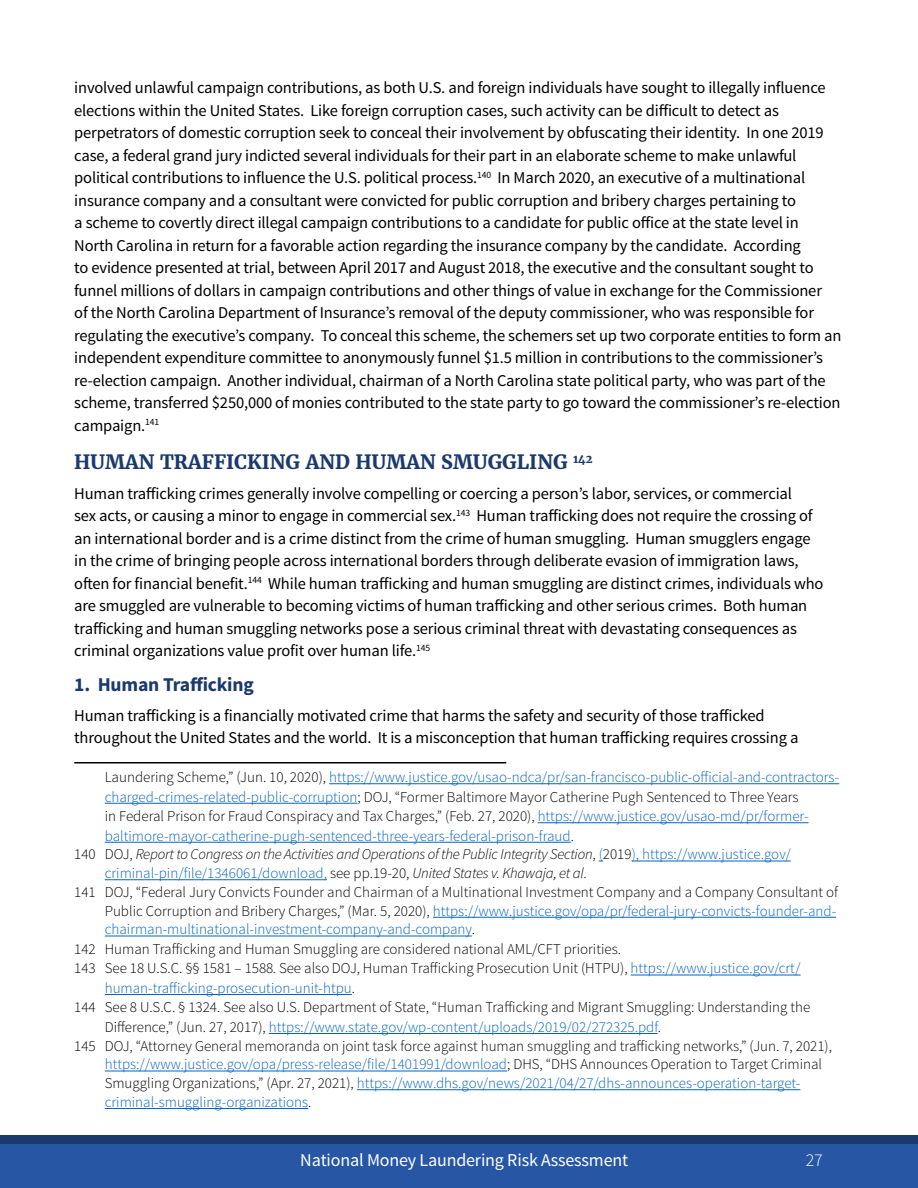
<style>
.page{position:relative;width:918px;height:1188px;background:#fff}
.page>*{position:absolute;margin:0;border:0;box-sizing:border-box;transform-origin:0 0}
.t1{font:700 19.5px "Merriweather";color:#1a396e}
.t2{font:700 19.5px "Source Sans Pro";letter-spacing:-.01em;color:#1a396e}
.t3{font:18px "Source Sans Pro";letter-spacing:-.01em;color:#fff}
.t4{font:300 18px "Source Sans Pro";color:#fff}
.t5{font:16.5px/22.5px "Source Sans Pro";letter-spacing:-.01em;color:#000}
.t6{font:300 15px/18.8px "Source Sans Pro";color:#000}
.t7{font:300 15px/19.5px "Source Sans Pro";color:#0563c1}
.t8{font:italic 300 15px/18.8px "Source Sans Pro";letter-spacing:-.015em;color:#000}
.s1{color:#000}
.s2{font-style:normal}
.s3{font-style:normal;color:#0563c1}
.s4{color:#0563c1}
.s5{font-style:italic}
</style>
<div class="page">
<div style="left:0;top:1136px;width:918px;height:52px;background:#2756a4"></div>
<div style="left:0;top:1135px;width:918px;height:9px;background:#1a396e"></div>
<hr style="left:105px;top:1108px;width:203px;height:1px;background:#0563c1">
<hr style="left:357px;top:1089px;width:443px;height:1px;background:#0563c1">
<hr style="left:105px;top:1071px;width:402px;height:1px;background:#0563c1">
<hr style="left:269px;top:1033px;width:389px;height:1px;background:#0563c1">
<hr style="left:105px;top:994px;width:247px;height:1px;background:#0563c1">
<hr style="left:631px;top:975px;width:170px;height:1px;background:#0563c1">
<hr style="left:105px;top:936px;width:367px;height:1px;background:#0563c1">
<hr style="left:433px;top:917px;width:403px;height:1px;background:#0563c1">
<hr style="left:105px;top:879px;width:222px;height:1px;background:#0563c1">
<hr style="left:632px;top:861px;width:159px;height:1px;background:#0563c1">
<hr style="left:105px;top:842px;width:466px;height:1px;background:#0563c1">
<hr style="left:538px;top:822px;width:271px;height:1px;background:#0563c1">
<hr style="left:105px;top:803px;width:252px;height:1px;background:#0563c1">
<hr style="left:329px;top:783px;width:510px;height:1px;background:#0563c1">
<hr style="left:74px;top:762px;width:432px;height:1px;background:#000">
<p class="t5" style="left:74px;top:77px;width:769px">involved unlawful campaign contributions, as both U.S. and foreign individuals have sought to illegally influence elections within the United States. Like foreign corruption cases, such activity can be dificult to detect as perpetrators of domestic corruption seek to conceal their involvement by obfuscating their identity. In one 2019 case, a federal grand jury indicted several individuals for their part in an elaborate scheme to make unlawful political contributions to influence the U.S. political process.<sup>140</sup> In March 2020, an executive of a multinational insurance company and a consultant were convicted for public corruption and bribery charges pertaining to<br>a scheme to covertly direct illegal campaign contributions to a candidate for public ofice at the state level in North Carolina in return for a favorable action regarding the insurance company by the candidate. According<br>to evidence presented at trial, between April 2017 and August 2018, the executive and the consultant sought to funnel millions of dollars in campaign contributions and other things of value in exchange for the Commissioner<br>of the North Carolina Department of Insurance’s removal of the deputy commissioner, who was responsible for regulating the executive’s company. To conceal this scheme, the schemers set up two corporate entities to form an independent expenditure committee to anonymously funnel $1.5 million in contributions to the commissioner’s re-election campaign. Another individual, chairman of a North Carolina state political party, who was part of the scheme, transferred $250,000 of monies contributed to the state party to go toward the commissioner’s re-election campaign.<sup>141</sup></p>
<p class="t1" style="left:74px;top:450px;width:520px">HUMAN TRAFFICKING AND HUMAN SMUGGLING <sup>142</sup></p>
<p class="t5" style="left:74px;top:482px;width:751px">Human traficking crimes generally involve compelling or coercing a person’s labor, services, or commercial<br>sex acts, or causing a minor to engage in commercial sex.<sup>143</sup> Human traficking does not require the crossing of an international border and is a crime distinct from the crime of human smuggling. Human smugglers engage in the crime of bringing people across international borders through deliberate evasion of immigration laws, ofen for financial benefit.<sup>144</sup> While human traficking and human smuggling are distinct crimes, individuals who are smuggled are vulnerable to becoming victims of human traficking and other serious crimes. Both human traficking and human smuggling networks pose a serious criminal threat with devastating consequences as criminal organizations value profit over human life.<sup>145</sup></p>
<p class="t2" style="left:74px;top:672px;width:181px">1. Human Traficking</p>
<p class="t5" style="left:74px;top:704px;width:726px">Human traficking is a financially motivated crime that harms the safety and security of those traficked throughout the United States and the world. It is a misconception that human traficking requires crossing a</p>
<p class="t7" style="left:105px;top:768px;width:736px"><span class="s1">Laundering Scheme,” (Jun. 10, 2020),</span> https://www.justice.gov/usao-ndca/pr/san-francisco-public-oficial-and-contractors&shy;charged-crimes-related-public-corruption<span class="s1">; DOJ, “Former Baltimore Mayor Catherine Pugh Sentenced to Three Years<br>in Federal Prison for Fraud Conspiracy and Tax Charges,” (Feb. 27, 2020),</span> https://www.justice.gov/usao-md/pr/former&shy;baltimore-mayor-catherine-pugh-sentenced-three-years-federal-prison-fraud<span class="s1">.</span></p>
<p class="t8" style="left:105px;top:845px;width:688px;text-indent:-31px"><span class="s2">140 DOJ,</span> Report to Congress on the Activities and Operations ofthe Public Integrity Section<span class="s2">,</span> <span class="s3">(</span><span class="s2">2019</span><span class="s3">), https://www.justice.gov/ criminal-pin/file/1346061/download,</span> <span class="s2">see pp.19-20,</span> United States v. Khawaja, et al<span class="s2">.</span></p>
<p class="t6" style="left:105px;top:883px;width:735px;text-indent:-31px">141 DOJ, “Federal Jury Convicts Founder and Chairman of a Multinational Investment Company and a Company Consultant of<br>Public Corruption and Bribery Charges,” (Mar. 5, 2020), <span class="s4">https://www.justice.gov/opa/pr/federal-jury-convicts-founder-and&shy;chairman-multinational-investment-company-and-company</span>.</p>
<p class="t6" style="left:74px;top:940px;width:548px">142 Human Traficking and Human Smuggling are considered national AML/CFT priorities.</p>
<p class="t6" style="left:105px;top:959px;width:697px;line-height:19.5px;text-indent:-31px">143 See 18 U.S.C. §§ 1581 – 1588<span class="s5">.</span> See also DOJ, Human Traficking Prosecution Unit (HTPU), <span class="s4">https://www.justice.gov/crt/ human-traficking-prosecution-unit-htpu</span>.</p>
<p class="t6" style="left:105px;top:998px;width:707px;line-height:19.5px;text-indent:-31px">144 See 8 U.S.C. § 1324. See also U.S. Department of State, “Human Traficking and Migrant Smuggling: Understanding the<br>Diference,” (Jun. 27, 2017), <span class="s4">https://www.state.gov/wp-content/uploads/2019/02/272325.pdf</span>.</p>
<p class="t6" style="left:105px;top:1036px;width:729px;text-indent:-31px">145 DOJ, “Attorney General memoranda on joint task force against human smuggling and traficking networks,” (Jun. 7, 2021), <span class="s4">https://www.justice.gov/opa/press-release/file/1401991/download</span>; DHS, “DHS Announces Operation to Target Criminal Smuggling Organizations,” (Apr. 27, 2021), <span class="s4">https://www.dhs.gov/news/2021/04/27/dhs-announces-operation-target&shy;criminal-smuggling-organizations</span>.</p>
<p class="t3" style="left:300px;top:1149px;width:329px">National Money Laundering Risk Assessment</p>
<p class="t4" style="left:806px;top:1149px;width:19px">27</p>
</div>
